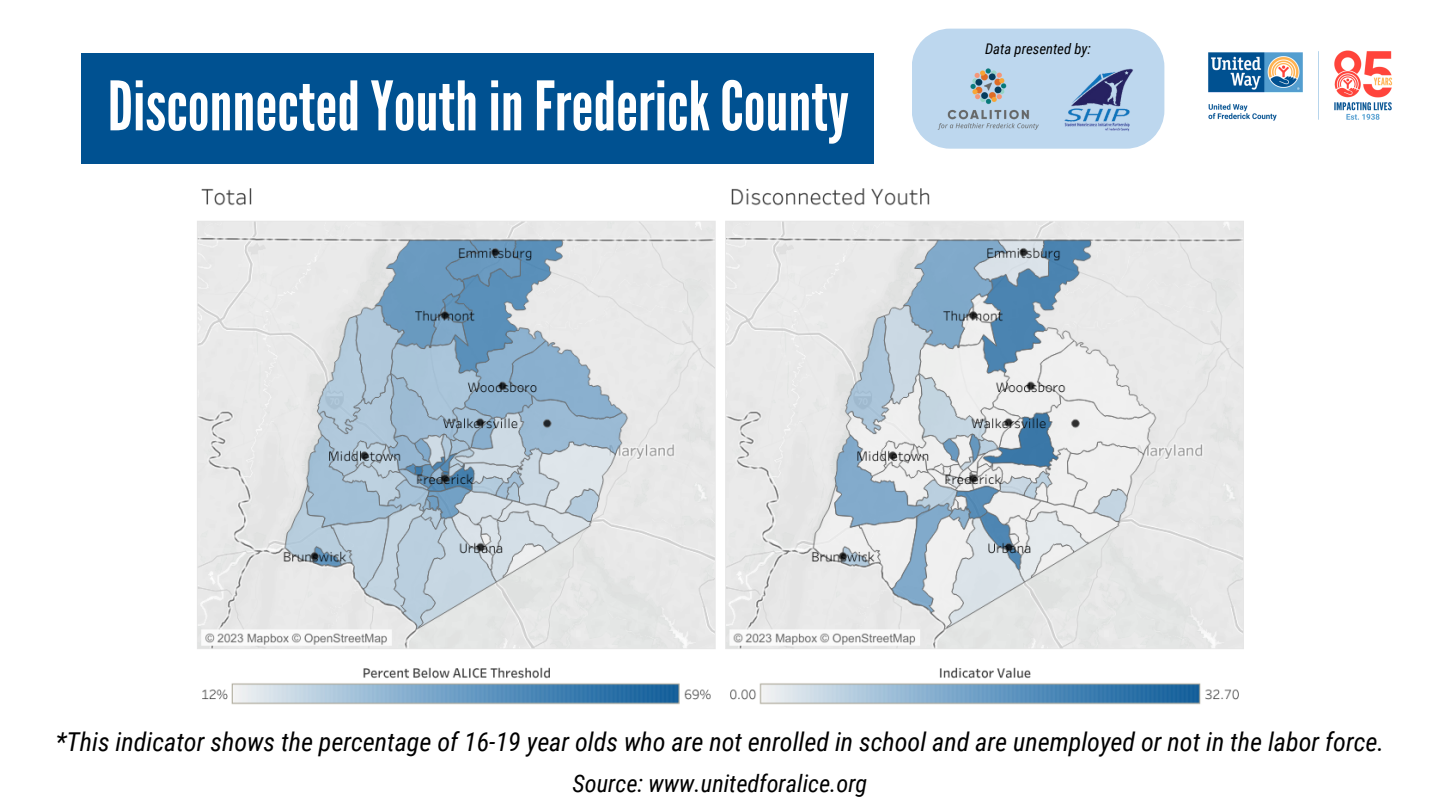
<style>
.page{position:relative;width:1440px;height:810px;background:#fff}
.page>*{position:absolute;margin:0;border:0;box-sizing:border-box;transform-origin:0 0}
.t1{font:68px "League Gothic";color:#fff}
.t2{font:italic 26px "Roboto Condensed";color:#000}
.t3{font:italic 24.2px "Roboto Condensed";color:#000}
.t4{font:italic 14.7px "Roboto Condensed";color:#000}
</style>
<div class="page">
<div style="left:81px;top:53px;width:792px;height:110px;background:#005191"></div>
<img style="left:1208px;top:50px;width:185px;height:71px">
<svg style="left:912px;top:29px;width:252px;height:120px"></svg>
<img style="left:197px;top:188px;width:1047px;height:517px">
<img style="left:1061px;top:64px;width:74px;height:75px">
<img style="left:927px;top:53px;width:123px;height:93px">
<p class="t1" style="left:108px;top:67px;width:743px">DisconnectedYouthinFrederickCounty</p>
<p class="t4" style="left:985px;top:41px;width:107px">Data presented by:</p>
<p class="t2" style="left:56px;top:726px;width:1330px">*This indicator shows the percentage of 16-19 year olds who are not enrolled in school and are unemployed or not in the labor force.</p>
<p class="t3" style="left:573px;top:769px;width:296px">Source: www.unitedforalice.org</p>
</div>
